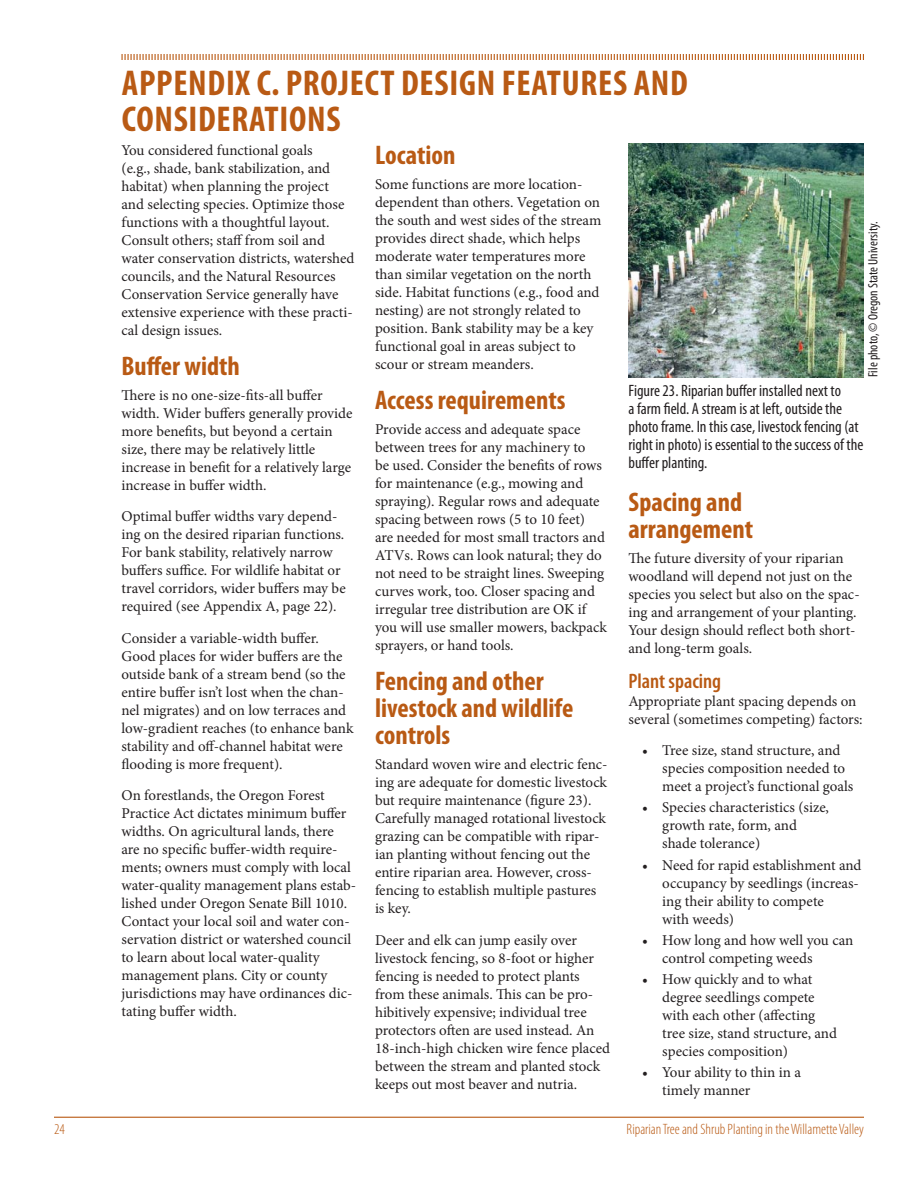
<style>
.page{position:relative;width:918px;height:1188px;background:#fff}
.page>*{position:absolute;margin:0;border:0;box-sizing:border-box;transform-origin:0 0}
.Heading_1{font:700 condensed 36px/36px "Myriad Pro";letter-spacing:.02em;color:#b95a14}
.Heading_2{font:700 condensed 27px/27px "Myriad Pro";color:#b95a14}
.Heading_3{font:600 condensed 21px "Myriad Pro";color:#b95a14}
.t1{font:condensed 16.5px/18px "Myriad Pro";color:#231f20}
.body_text{font:15px/18px "Minion Pro";color:#231f20}
.bullet_list{font:15px/18px "Minion Pro";color:#231f20}
.t2{font:300 condensed 15px "Myriad Pro";color:#b95a14}
.bullet_list_last_ite{font:15px/18px "Minion Pro";color:#231f20}
.credit{font:condensed 13.5px "Myriad Pro";color:#231f20}
</style>
<div class="page">
<hr style="left:54px;top:1117px;width:810px;height:1px;background:#b95a14">
<img style="left:628px;top:144px;width:236px;height:233px">
<svg style="left:121px;top:54px;width:743px;height:6px"></svg>
<p class="Heading_1" style="left:122px;top:64px;width:568px">APPENDIX C. PROJECT DESIGN FEATURES AND<br>CONSIDERATIONS</p>
<p class="body_text" style="left:122px;top:141px;width:234px">You considered functional goals<br>(e.g., shade, bank stabilization, and habitat) when planning the project and selecting species. Optimize those functions with a thoughtful layout.<br>Consult others; staff from soil and water conservation districts, watershed councils, and the Natural Resources Conservation Service generally have extensive experience with these practi&shy;cal design issues.</p>
<p class="Heading_2" style="left:122px;top:352px;width:120px">Buffer width</p>
<p class="body_text" style="left:122px;top:386px;width:232px">There is no one-size-fits-all buffer width. Wider buffers generally provide more benefits, but beyond a certain size, there may be relatively little increase in benefit for a relatively large increase in buffer width.</p>
<p class="body_text" style="left:122px;top:508px;width:226px">Optimal buffer widths vary depend&shy;ing on the desired riparian functions.<br>For bank stability, relatively narrow buffers suffice. For wildlife habitat or travel corridors, wider buffers may be required (see Appendix A, page 22).</p>
<p class="body_text" style="left:122px;top:629px;width:234px">Consider a variable-width buffer.<br>Good places for wider buffers are the outside bank of a stream bend (so the entire buffer isn’t lost when the chan&shy;nel migrates) and on low terraces and low-gradient reaches (to enhance bank stability and off-channel habitat were flooding is more frequent).</p>
<p class="body_text" style="left:122px;top:787px;width:236px">On forestlands, the Oregon Forest Practice Act dictates minimum buffer widths. On agricultural lands, there<br>are no specific buffer-width require&shy;ments; owners must comply with local water-quality management plans estab&shy;lished under Oregon Senate Bill 1010.<br>Contact your local soil and water con&shy;servation district or watershed council to learn about local water-quality management plans. City or county jurisdictions may have ordinances dic&shy;tating buffer width.</p>
<p class="Heading_2" style="left:375px;top:141px;width:82px">Location</p>
<p class="body_text" style="left:375px;top:175px;width:228px">Some functions are more location&shy;dependent than others. Vegetation on the south and west sides of the stream provides direct shade, which helps moderate water temperatures more than similar vegetation on the north side. Habitat functions (e.g., food and nesting) are not strongly related to position. Bank stability may be a key functional goal in areas subject to scour or stream meanders.</p>
<p class="Heading_2" style="left:375px;top:386px;width:192px">Access requirements</p>
<p class="body_text" style="left:375px;top:420px;width:233px">Provide access and adequate space between trees for any machinery to<br>be used. Consider the benefits of rows for maintenance (e.g., mowing and spraying). Regular rows and adequate spacing between rows (5 to 10 feet) are needed for most small tractors and ATVs. Rows can look natural; they do not need to be straight lines. Sweeping curves work, too. Closer spacing and irregular tree distribution are OK if you will use smaller mowers, backpack sprayers, or hand tools.</p>
<p class="Heading_2" style="left:375px;top:667px;width:200px">Fencing and other livestock and wildlife controls</p>
<p class="body_text" style="left:375px;top:755px;width:234px">Standard woven wire and electric fenc&shy;ing are adequate for domestic livestock but require maintenance (figure 23).<br>Carefully managed rotational livestock grazing can be compatible with ripar&shy;ian planting without fencing out the entire riparian area. However, cross&shy;fencing to establish multiple pastures is key.</p>
<p class="body_text" style="left:375px;top:931px;width:237px">Deer and elk can jump easily over livestock fencing, so 8-foot or higher fencing is needed to protect plants from these animals. This can be pro&shy;hibitively expensive; individual tree protectors often are used instead. An 18-inch-high chicken wire fence placed between the stream and planted stock keeps out most beaver and nutria.</p>
<p class="credit" style="left:865px;top:377px;width:157px;rotate:-90deg">File photo, © Oregon State University.</p>
<p class="t1" style="left:628px;top:382px;width:236px">Figure 23. Riparian buffer installed next to<br>a farm field. A stream is at left, outside the photo frame. In this case, livestock fencing (at right in photo) is essential to the success of the buffer planting.</p>
<p class="Heading_2" style="left:628px;top:488px;width:126px">Spacing and arrangement</p>
<p class="body_text" style="left:628px;top:549px;width:233px">The future diversity of your riparian woodland will depend not just on the species you select but also on the spac&shy;ing and arrangement of your planting.<br>Your design should reflect both short&shy;and long-term goals.</p>
<p class="Heading_3" style="left:628px;top:669px;width:94px">Plant spacing</p>
<p class="body_text" style="left:628px;top:692px;width:236px">Appropriate plant spacing depends on several (sometimes competing) factors:</p>
<p class="bullet_list" style="left:662px;top:741px;width:193px;text-indent:-20px">• Tree size, stand structure, and species composition needed to meet a project’s functional goals</p>
<p class="bullet_list" style="left:662px;top:799px;width:168px;text-indent:-20px">• Species characteristics (size, growth rate, form, and shade tolerance)</p>
<p class="bullet_list" style="left:662px;top:856px;width:201px;text-indent:-20px">• Need for rapid establishment and occupancy by seedlings (increas&shy;ing their ability to compete<br>with weeds)</p>
<p class="bullet_list" style="left:662px;top:931px;width:193px;text-indent:-20px">• How long and how well you can control competing weeds</p>
<p class="bullet_list" style="left:662px;top:970px;width:176px;text-indent:-20px">• How quickly and to what degree seedlings compete with each other (affecting tree size, stand structure, and species composition)</p>
<p class="bullet_list_last_ite" style="left:662px;top:1064px;width:140px;text-indent:-20px">• Your ability to thin in a timely manner</p>
<p class="t2" style="left:54px;top:1120px;width:12px">24</p>
<p class="t2" style="left:627px;top:1120px;width:239px">Riparian Tree and Shrub Planting in the Willamette Valley</p>
</div>
